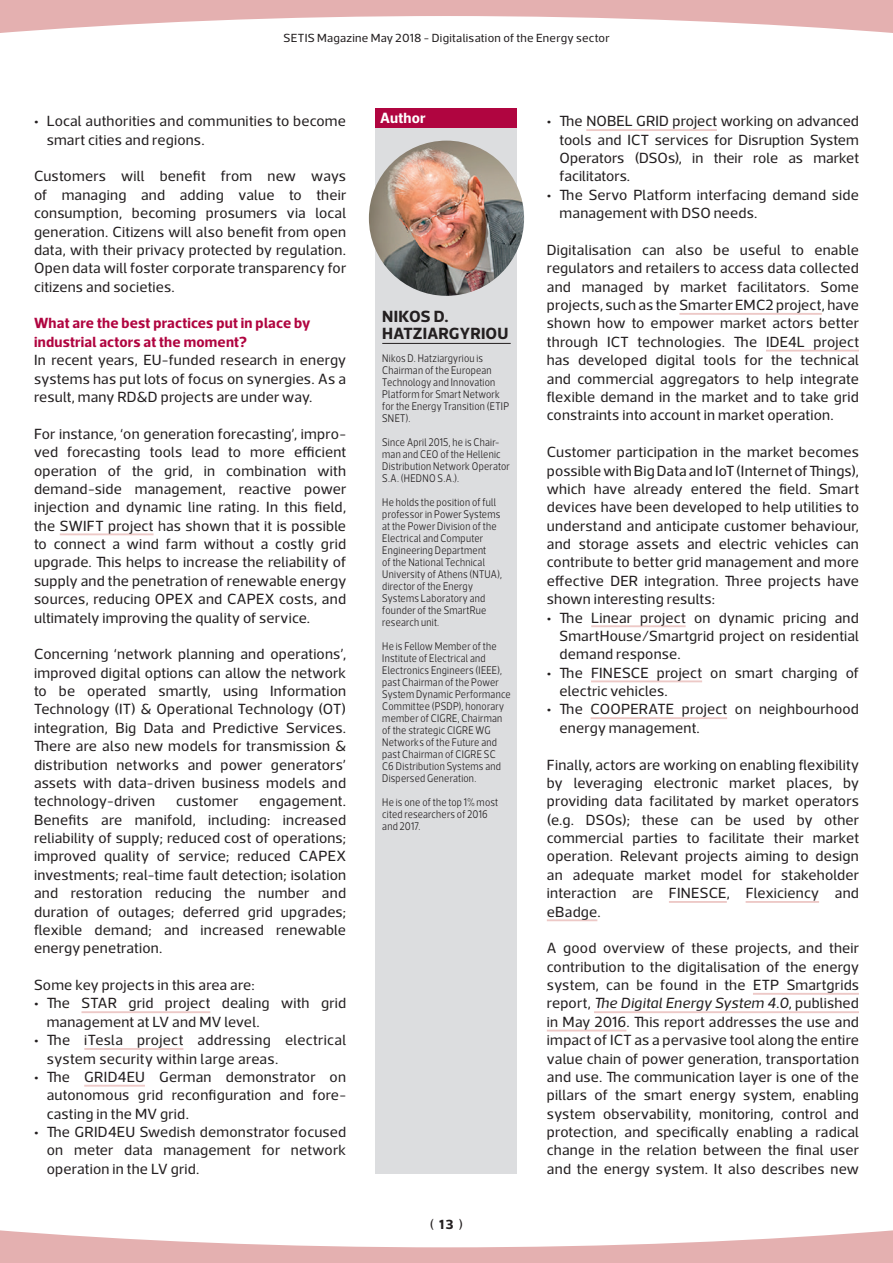
<style>
.page{position:relative;width:893px;height:1263px;background:#fff}
.page>*{position:absolute;margin:0;border:0;box-sizing:border-box;transform-origin:0 0}
.t1{font:700 16.5px/17.2px "Acto";letter-spacing:.01em;color:#231f20}
.t2{font:15px/18.3px "Acto";letter-spacing:.015em;color:#231f20;text-align:justify}
.t3{font:700 15px/18.3px "Acto";letter-spacing:.015em;color:#b00540}
.t4{font:700 15px "Acto";letter-spacing:.015em;color:#fff}
.t5{font:13.5px "Acto";color:#231f20}
.t6{font:12px "Acto";letter-spacing:.02em;color:#231f20}
.t7{font:300 11.25px/12px "Acto";letter-spacing:.025em;color:#231f20;scale:.85 1}
.s1{font-weight:700}
.s2{font-style:italic}
</style>
<div class="page">
<hr style="left:586px;top:129px;width:131px;height:2px;background:#edc9c7">
<hr style="left:679px;top:313px;width:143px;height:2px;background:#edc9c7">
<hr style="left:766px;top:350px;width:93px;height:2px;background:#edc9c7">
<hr style="left:591px;top:625px;width:95px;height:2px;background:#edc9c7">
<hr style="left:591px;top:680px;width:111px;height:2px;background:#edc9c7">
<hr style="left:591px;top:717px;width:136px;height:2px;background:#edc9c7">
<hr style="left:669px;top:901px;width:58px;height:2px;background:#edc9c7">
<hr style="left:746px;top:901px;width:73px;height:2px;background:#edc9c7">
<hr style="left:547px;top:919px;width:50px;height:2px;background:#edc9c7">
<hr style="left:753px;top:993px;width:106px;height:2px;background:#edc9c7">
<hr style="left:594px;top:1011px;width:265px;height:2px;background:#edc9c7">
<hr style="left:547px;top:1030px;width:79px;height:1px;background:#edc9c7">
<hr style="left:60px;top:533px;width:94px;height:2px;background:#edc9c7">
<hr style="left:81px;top:1011px;width:129px;height:2px;background:#edc9c7">
<hr style="left:84px;top:1048px;width:99px;height:2px;background:#edc9c7">
<hr style="left:84px;top:1085px;width:61px;height:2px;background:#edc9c7">
<svg style="left:0;top:0;width:893px;height:33px"></svg>
<svg style="left:0;top:1230px;width:893px;height:33px"></svg>
<div style="left:376px;top:109px;width:141px;height:1065px;background:#dcdddf"></div>
<hr style="left:382px;top:343px;width:129px;height:1px;background:#231f20">
<div style="left:376px;top:108px;width:141px;height:19px;background:#b00540"></div>
<img style="left:369px;top:141px;width:155px;height:155px;border-radius:78px">
<p class="t6" style="left:284px;top:31px;width:327px">SETIS Magazine May 2018 - Digitalisation of the Energy sector</p>
<p class="t2" style="left:47px;top:112px;width:301px;text-indent:-13px">• Local authorities and communities to become smart cities and regions.</p>
<p class="t2" style="left:34px;top:167px;width:314px">Customers will benefit from new ways of managing and adding value to their consumption, becoming prosumers via local generation. Citizens will also benefit from open data, with their privacy protected by regulation.<br>Open data will foster corporate transparency for citizens and societies.</p>
<p class="t3" style="left:34px;top:314px;width:278px">What are the best practices put in place by industrial actors at the moment?</p>
<p class="t2" style="left:34px;top:351px;width:314px">In recent years, EU-funded research in energy systems has put lots of focus on synergies. As a result, many RD&amp;D projects are under way.</p>
<p class="t2" style="left:34px;top:424px;width:314px;text-align:left">For instance, ‘on generation forecasting’, impro&shy;ved forecasting tools lead to more efficient operation of the grid, in combination with demand-side management, reactive power injection and dynamic line rating. In this field, the SWIFT project has shown that it is possible to connect a wind farm without a costly grid upgrade. This helps to increase the reliability of supply and the penetration of renewable energy sources, reducing OPEX and CAPEX costs, and ultimately improving the quality of service.</p>
<p class="t2" style="left:34px;top:645px;width:314px">Concerning ‘network planning and operations’, improved digital options can allow the network to be operated smartly, using Information Technology (IT) &amp; Operational Technology (OT) integration, Big Data and Predictive Services.<br>There are also new models for transmission &amp; distribution networks and power generators’ assets with data-driven business models and technology-driven</p>
<p class="t2" style="left:34px;top:792px;width:314px;text-indent:225px">engagement.<br>Benefits are manifold, including: increased reliability of supply; reduced cost of operations; improved quality of service; reduced CAPEX investments; real-time fault detection; isolation and restoration reducing the number and duration of outages; deferred grid upgrades; flexible demand; and increased renewable energy penetration.</p>
<p class="t2" style="left:34px;top:975px;width:222px">Some key projects in this area are:</p>
<p class="t2" style="left:47px;top:994px;width:301px;text-indent:-13px">• The STAR grid project dealing with grid management at LV and MV level.</p>
<p class="t2" style="left:47px;top:1031px;width:301px;text-indent:-13px">• The iTesla project addressing electrical system security within large areas.</p>
<p class="t2" style="left:47px;top:1067px;width:301px;text-indent:-13px">• The GRID4EU German demonstrator on autonomous grid reconfiguration and fore&shy;casting in the MV grid.</p>
<p class="t2" style="left:47px;top:1122px;width:301px;text-indent:-13px">• The GRID4EU Swedish demonstrator focused on meter data management for network operation in the LV grid.</p>
<p class="t2" style="left:176px;top:792px;width:64px">customer</p>
<p class="t4" style="left:380px;top:108px;width:47px">Author</p>
<p class="t1" style="left:382px;top:307px;width:128px">NIKOS D.<br>HATZIARGYRIOU</p>
<p class="t7" style="left:382px;top:352px;width:151px">Nikos D. Hatziargyriou is<br>Chairman of the European<br>Technology and Innovation<br>Platform for Smart Network for the Energy Transition (ETIP<br>SNET).</p>
<p class="t7" style="left:382px;top:436px;width:151px">Since April 2015, he is Chair&shy;man and CEO of the Hellenic<br>Distribution Network Operator<br>S.A. (HEDNO S.A.).</p>
<p class="t7" style="left:382px;top:496px;width:142px">He holds the position of full professor in Power Systems at the Power Division of the<br>Electrical and Computer<br>Engineering Department<br>of the National Technical<br>University of Athens (NTUA), director of the Energy<br>Systems Laboratory and founder of the SmartRue research unit.</p>
<p class="t7" style="left:382px;top:640px;width:153px">He is Fellow Member of the<br>Institute of Electrical and<br>Electronics Engineers (IEEE), past Chairman of the Power<br>System Dynamic Performance<br>Committee (PSDP), honorary member of CIGRE, Chairman of the strategic CIGRE WG<br>Networks of the Future and past Chairman of CIGRE SC<br>C6 Distribution Systems and<br>Dispersed Generation.</p>
<p class="t7" style="left:382px;top:796px;width:138px">He is one of the top 1% most cited researchers of 2016 and 2017.</p>
<p class="t5" style="left:430px;top:1216px;width:35px">( <span class="s1">13</span> )</p>
<p class="t2" style="left:560px;top:112px;width:301px;text-indent:-13px">• The NOBEL GRID project working on advanced tools and ICT services for Disruption System Operators (DSOs), in their role as market facilitators.</p>
<p class="t2" style="left:560px;top:185px;width:301px;text-indent:-13px">• The Servo Platform interfacing demand side management with DSO needs.</p>
<p class="t2" style="left:547px;top:240px;width:314px">Digitalisation can also be useful to enable regulators and retailers to access data collected and managed by market facilitators. Some projects, such as the Smarter EMC2 project, have shown how to empower market actors better through ICT technologies. The IDE4L project has developed digital tools for the technical and commercial aggregators to help integrate flexible demand in the market and to take grid constraints into account in market operation.</p>
<p class="t2" style="left:547px;top:443px;width:314px">Customer participation in the market becomes possible with Big Data and IoT (Internet of Things), which have already entered the field. Smart devices have been developed to help utilities to understand and anticipate customer behaviour, and storage assets and electric vehicles can contribute to better grid management and more effective DER integration. Three projects have shown interesting results:</p>
<p class="t2" style="left:560px;top:608px;width:301px;text-indent:-13px">• The Linear project on dynamic pricing and SmartHouse/Smartgrid project on residential demand response.</p>
<p class="t2" style="left:560px;top:663px;width:301px;text-indent:-13px">• The FINESCE project on smart charging of electric vehicles.</p>
<p class="t2" style="left:560px;top:700px;width:301px;text-indent:-13px">• The COOPERATE project on neighbourhood energy management.</p>
<p class="t2" style="left:547px;top:755px;width:314px">Finally, actors are working on enabling flexibility by leveraging electronic market places, by providing data facilitated by market operators (e.g. DSOs); these can be used by other commercial parties to facilitate their market operation. Relevant projects aiming to design an adequate market model for stakeholder interaction are FINESCE, Flexiciency and eBadge.</p>
<p class="t2" style="left:547px;top:939px;width:314px">A good overview of these projects, and their contribution to the digitalisation of the energy system, can be found in the ETP Smartgrids report, <span class="s2">The Digital Energy System 4.0</span>, published in May 2016. This report addresses the use and impact of ICT as a pervasive tool along the entire value chain of power generation, transportation and use. The communication layer is one of the pillars of the smart energy system, enabling system observability, monitoring, control and protection, and specifically enabling a radical change in the relation between the final user and the energy system. It also describes new</p>
</div>
